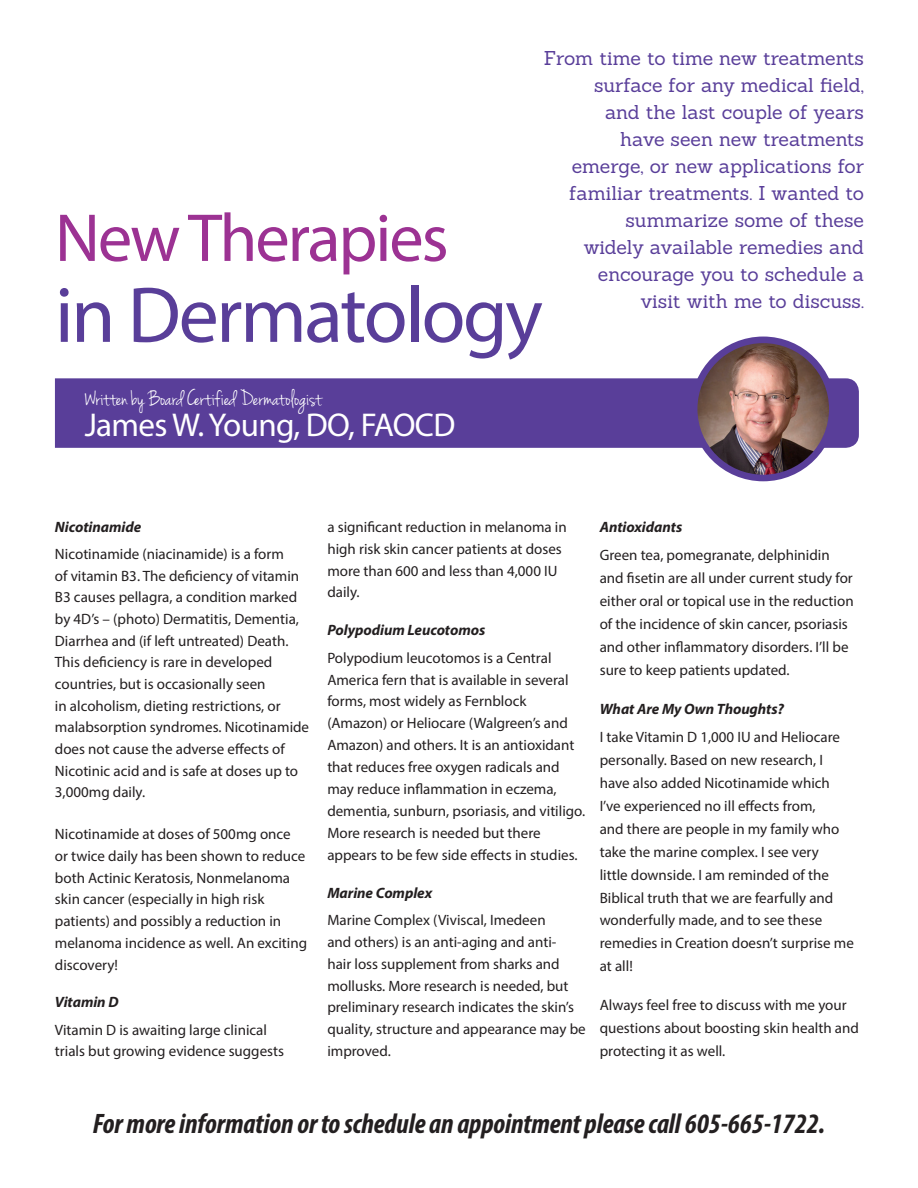
<style>
.page{position:relative;width:918px;height:1188px;background:#fff}
.page>*{position:absolute;margin:0;border:0;box-sizing:border-box;transform-origin:0 0}
.t1{font:79.8px "Myriad Pro";letter-spacing:-.03em;color:#593e99}
.t2{font:68.4px "Myriad Pro";letter-spacing:-.03em;color:#9c3293}
.t3{font:33.15px "Myriad Pro";letter-spacing:-.02em;color:#fff}
.t4{font:italic 700 condensed 28.2px "Myriad Pro";letter-spacing:-.005em;color:#231f20}
.t5{font:23.1px "Jenna Sue";color:#fff}
.t6{font:19.5px/27px "Sanchez";letter-spacing:-.005em;color:#593e99;text-align:right}
.t7{font:15px/21.8px "Myriad Pro";color:#231f20}
.t8{font:italic 700 15px "Myriad Pro";letter-spacing:-.005em;color:#231f20}
</style>
<div class="page">
<div style="left:55px;top:378px;width:804px;height:70px;background:#593e99"></div>
<img style="left:694px;top:340px;width:138px;height:138px;border-radius:69px">
<div style="left:691px;top:337px;width:145px;height:144px;border:7px solid #593e99;border-radius:50%"></div>
<p class="t6" style="left:544px;top:44px;width:322px">From time to time new treatments surface for any medical field,<br>and the last couple of years<br>have seen new treatments emerge, or new applications for familiar treatments. I wanted to summarize some of these<br>widely available remedies and encourage you to schedule a<br>visit with me to discuss.</p>
<h2 class="t2" style="left:55px;top:196px;width:395px">New Therapies</h2>
<h1 class="t1" style="left:55px;top:266px;width:489px">in Dermatology</h1>
<h3 class="t5" style="left:85px;top:385px;width:238px">Written by Board Certified Dermatologist</h3>
<h3 class="t3" style="left:85px;top:405px;width:372px">James W. Young, DO, FAOCD</h3>
<p class="t8" style="left:55px;top:517px;width:88px">Nicotinamide</p>
<p class="t7" style="left:55px;top:543px;width:256px">Nicotinamide (niacinamide) is a form<br>of vitamin B3. The deficiency of vitamin B3 causes pellagra, a condition marked by 4D’s – (photo) Dermatitis, Dementia, Diarrhea and (if left untreated) Death.<br>This deficiency is rare in developed countries, but is occasionally seen<br>in alcoholism, dieting restrictions, or malabsorption syndromes. Nicotinamide does not cause the adverse effects of Nicotinic acid and is safe at doses up to 3,000mg daily.</p>
<p class="t7" style="left:55px;top:823px;width:254px">Nicotinamide at doses of 500mg once or twice daily has been shown to reduce both Actinic Keratosis, Nonmelanoma skin cancer (especially in high risk patients) and possibly a reduction in melanoma incidence as well. An exciting discovery!</p>
<p class="t8" style="left:55px;top:993px;width:65px">Vitamin D</p>
<p class="t7" style="left:55px;top:1018px;width:231px">Vitamin D is awaiting large clinical trials but growing evidence suggests</p>
<p class="t7" style="left:327px;top:516px;width:241px">a significant reduction in melanoma in high risk skin cancer patients at doses more than 600 and less than 4,000 IU daily.</p>
<p class="t8" style="left:327px;top:621px;width:159px">Polypodium Leucotomos</p>
<p class="t7" style="left:327px;top:647px;width:259px">Polypodium leucotomos is a Central America fern that is available in several forms, most widely as Fernblock (Amazon) or Heliocare (Walgreen’s and Amazon) and others. It is an antioxidant that reduces free oxygen radicals and may reduce inflammation in eczema, dementia, sunburn, psoriasis, and vitiligo.<br>More research is needed but there appears to be few side effects in studies.</p>
<p class="t8" style="left:327px;top:883px;width:106px">Marine Complex</p>
<p class="t7" style="left:327px;top:909px;width:260px">Marine Complex (Viviscal, Imedeen<br>and others) is an anti-aging and anti-<br>hair loss supplement from sharks and mollusks. More research is needed, but preliminary research indicates the skin’s quality, structure and appearance may be improved.</p>
<p class="t8" style="left:600px;top:517px;width:84px">Antioxidants</p>
<p class="t7" style="left:600px;top:543px;width:255px;line-height:23px">Green tea, pomegranate, delphinidin and fisetin are all under current study for either oral or topical use in the reduction of the incidence of skin cancer, psoriasis and other inflammatory disorders. I’ll be sure to keep patients updated.</p>
<p class="t8" style="left:600px;top:699px;width:186px">What Are My Own Thoughts?</p>
<p class="t7" style="left:600px;top:725px;width:256px;line-height:23px">I take Vitamin D 1,000 IU and Heliocare personally. Based on new research, I have also added Nicotinamide which I’ve experienced no ill effects from,<br>and there are people in my family who take the marine complex. I see very<br>little downside. I am reminded of the Biblical truth that we are fearfully and wonderfully made, and to see these remedies in Creation doesn’t surprise me at all!</p>
<p class="t7" style="left:600px;top:994px;width:261px;line-height:23px">Always feel free to discuss with me your questions about boosting skin health and protecting it as well.</p>
<h3 class="t4" style="left:93px;top:1106px;width:734px">For more information or to schedule an appointment please call 605-665-1722.</h3>
</div>
